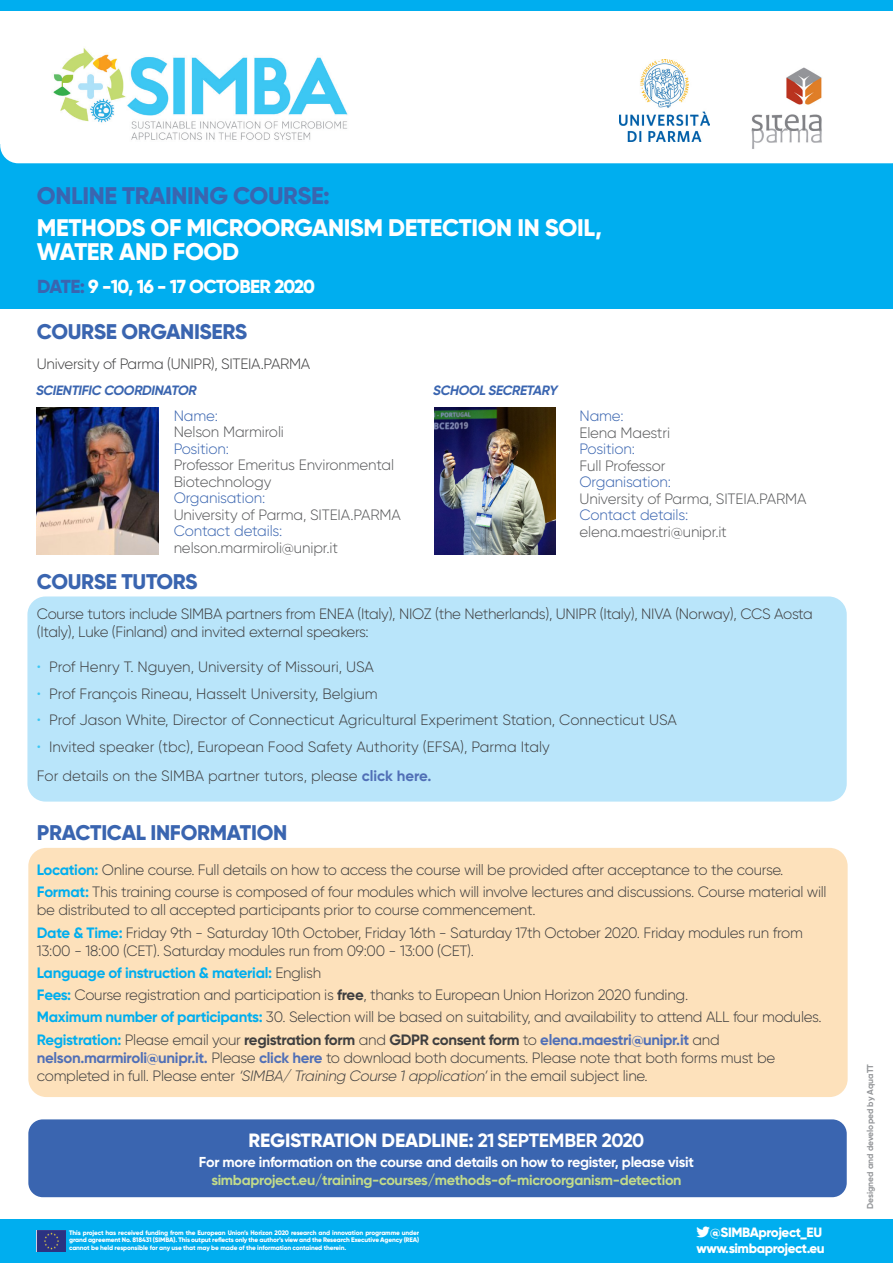
<style>
.page{position:relative;width:893px;height:1263px;background:#fff}
.page>*{position:absolute;margin:0;border:0;box-sizing:border-box;transform-origin:0 0}
.t1{font:800 24px/24px "Gilroy";letter-spacing:-.015em;color:#fff}
.t2{font:800 24px "Gilroy";letter-spacing:-.015em;color:#3a65b0}
.t3{font:800 21.15px "Gilroy";letter-spacing:-.015em;color:#3a65b0}
.t4{font:800 19.2px "Gilroy";letter-spacing:-.01em;color:#fff}
.t5{font:800 18.75px "Gilroy";letter-spacing:-.04em;color:#fff}
.t6{font:300 15px/18px "Gilroy";letter-spacing:-.02em;color:#3e3e3f}
.t7{font:300 15px "Gilroy";color:#3e3e3f}
.t8{font:300 15px/16.5px "Gilroy";letter-spacing:-.01em;color:#57585a}
.t9{font:700 15px "Gilroy";letter-spacing:-.02em;color:#3e3e3f}
.t10{font:300 15px "Gilroy";letter-spacing:-.01em;color:#3a65b0}
.t11{font:700 15px "Gilroy";letter-spacing:-.02em;color:#00aeef}
.t12{font:700 14.4px/18px "Gilroy";letter-spacing:-.02em;color:#c3dc8a;text-align:center}
.t13{font:italic 700 13.5px "Gilroy";color:#3a65b0}
.t14{font:800 13.5px "Gilroy";letter-spacing:-.03em;color:#fff}
.t15{font:700 8.55px "Gilroy";color:#939598}
.t16{font:800 6.6px/7.4px "Gilroy";letter-spacing:-.02em;color:#fff;text-align:justify}
.s1{color:#3a65b0}
.s2{color:#3bc7f4}
.s3{font-weight:700;color:#506fb6}
.s4{font-weight:700;color:#00aeef}
.s5{font-weight:300;color:#3e3e3f}
.s6{font-weight:700}
.s7{color:#00aeef}
.s8{font-weight:300}
.s9{color:#506fb6}
.s10{font-style:italic}
.s11{color:#fff}
</style>
<div class="page">
<div style="left:28px;top:848px;width:820px;height:249px;background:#fde1bb;border-radius:18px"></div>
<div style="left:0;top:1219px;width:893px;height:44px;background:#00aeef"></div>
<img style="left:37px;top:1231px;width:28px;height:20px">
<div style="left:28px;top:1119px;width:819px;height:78px;background:#3a65b0;border-radius:14px"></div>
<div style="left:0;top:145px;width:893px;height:164px;background:#00aeef"></div>
<svg style="left:0;top:10px;width:893px;height:153px"></svg>
<div style="left:27px;top:596px;width:820px;height:205px;background:#b9e5fa;border-radius:18px"></div>
<div style="left:0;top:0;width:893px;height:10px;background:#00aeef"></div>
<img style="left:37px;top:407px;width:121px;height:147px">
<img style="left:434px;top:407px;width:121px;height:147px">
<img style="left:38px;top:34px;width:329px;height:116px">
<img style="left:751px;top:67px;width:71px;height:82px">
<img style="left:620px;top:60px;width:90px;height:81px">
<p class="t2" style="left:37px;top:180px;width:294px">ONLINE TRAINING COURSE:</p>
<p class="t1" style="left:37px;top:216px;width:567px">METHODS OF MICROORGANISM DETECTION IN SOIL,<br>WATER AND FOOD</p>
<p class="t5" style="left:37px;top:274px;width:279px"><span class="s1">DATE:</span> 9 -10, 16 - 17 OCTOBER 2020</p>
<p class="t3" style="left:37px;top:319px;width:212px">COURSE ORGANISERS</p>
<p class="t6" style="left:37px;top:355px;width:275px">University of Parma (UNIPR), SITEIA.PARMA</p>
<p class="t13" style="left:35px;top:381px;width:165px">SCIENTIFIC COORDINATOR</p>
<p class="t13" style="left:433px;top:381px;width:129px">SCHOOL SECRETARY</p>
<p class="t10" style="left:174px;top:406px;width:46px">Name:</p>
<p class="t8" style="left:174px;top:423px;width:112px">Nelson Marmiroli</p>
<p class="t10" style="left:174px;top:439px;width:57px">Position:</p>
<p class="t8" style="left:174px;top:456px;width:222px">Professor Emeritus Environmental<br>Biotechnology</p>
<p class="t10" style="left:174px;top:489px;width:93px">Organisation:</p>
<p class="t8" style="left:174px;top:506px;width:229px">University of Parma, SITEIA.PARMA</p>
<p class="t10" style="left:174px;top:522px;width:110px">Contact details:</p>
<p class="t8" style="left:174px;top:539px;width:166px">nelson.marmiroli@unipr.it</p>
<p class="t10" style="left:579px;top:407px;width:46px">Name:</p>
<p class="t8" style="left:579px;top:424px;width:92px">Elena Maestri</p>
<p class="t10" style="left:579px;top:440px;width:57px">Position:</p>
<p class="t8" style="left:579px;top:457px;width:87px">Full Professor</p>
<p class="t10" style="left:579px;top:473px;width:93px">Organisation:</p>
<p class="t8" style="left:579px;top:490px;width:229px">University of Parma, SITEIA.PARMA</p>
<p class="t10" style="left:579px;top:506px;width:110px">Contact details:</p>
<p class="t8" style="left:579px;top:523px;width:149px">elena.maestri@unipr.it</p>
<p class="t3" style="left:37px;top:568px;width:162px">COURSE TUTORS</p>
<p class="t6" style="left:37px;top:605px;width:777px">Course tutors include SIMBA partners from ENEA (Italy), NIOZ (the Netherlands), UNIPR (Italy), NIVA (Norway), CCS Aosta (Italy), Luke (Finland) and invited external speakers:</p>
<p class="t7" style="left:37px;top:658px;width:339px"><span class="s2">•</span> Prof Henry T. Nguyen, University of Missouri, USA</p>
<p class="t7" style="left:37px;top:684px;width:342px"><span class="s2">•</span> Prof François Rineau, Hasselt University, Belgium</p>
<p class="t7" style="left:37px;top:711px;width:642px"><span class="s2">•</span> Prof Jason White, Director of Connecticut Agricultural Experiment Station, Connecticut USA</p>
<p class="t7" style="left:37px;top:737px;width:514px"><span class="s2">•</span> Invited speaker (tbc), European Food Safety Authority (EFSA), Parma Italy</p>
<p class="t7" style="left:37px;top:767px;width:396px">For details on the SIMBA partner tutors, please <span class="s3">click here.</span></p>
<p class="t3" style="left:37px;top:819px;width:252px">PRACTICAL INFORMATION</p>
<p class="t6" style="left:37px;top:861px;width:748px"><span class="s4">Location:</span> Online course. Full details on how to access the course will be provided after acceptance to the course.</p>
<p class="t6" style="left:37px;top:883px;width:791px"><span class="s4">Format:</span> This training course is composed of four modules which will involve lectures and discussions. Course material will be distributed to all accepted participants prior to course commencement.</p>
<p class="t6" style="left:37px;top:923px;width:768px"><span class="s4">Date &amp; Time:</span> Friday 9th - Saturday 10th October, Friday 16th - Saturday 17th October 2020. Friday modules run from<br>13:00 - 18:00 (CET). Saturday modules run from 09:00 - 13:00 (CET).</p>
<p class="t11" style="left:37px;top:963px;width:286px">Language of instruction &amp; material: <span class="s5">English</span></p>
<p class="t6" style="left:37px;top:986px;width:653px"><span class="s4">Fees:</span> Course registration and participation is <span class="s6">free</span>, thanks to European Union Horizon 2020 funding.</p>
<p class="t6" style="left:37px;top:1008px;width:786px"><span class="s4">Maximum number of participants:</span> 30. Selection will be based on suitability, and availability to attend ALL four modules.</p>
<p class="t9" style="left:37px;top:1030px;width:684px"><span class="s7">Registration:</span> <span class="s8">Please email your</span> registration form <span class="s8">and</span> GDPR consent form <span class="s8">to</span> <span class="s9">elena.maestri@unipr.it</span> <span class="s8">and</span></p>
<p class="t6" style="left:37px;top:1048px;width:740px"><span class="s3">nelson.marmiroli@unipr.it.</span> Please <span class="s3">click here</span> to download both documents. Please note that both forms must be completed in full. Please enter <span class="s10">‘SIMBA/ Training Course 1application’</span>in the email subject line.</p>
<p class="t4" style="left:249px;top:1128px;width:397px">REGISTRATION DEADLINE: <span class="s6">21SEPTEMBER 2020</span></p>
<p class="t12" style="left:199px;top:1152px;width:496px"><span class="s11">For more information on the course and details on how to register, please visit </span>simbaproject.eu/training-courses/methods-of-microorganism-detection</p>
<p class="t16" style="left:69px;top:1229px;width:352px">This project has received funding from the European Union’s Horizon 2020 research and innovation programme under grand agreement No. 818431 (SIMBA). This output reflects only the author’s view and the Research Executive Agency (REA) cannot be held responsible for any use that may be made of the information contained therein.</p>
<p class="t14" style="left:710px;top:1223px;width:113px">@SIMBAproject_EU</p>
<p class="t14" style="left:697px;top:1240px;width:130px">www.simbaproject.eu</p>
<p class="t15" style="left:865px;top:1209px;width:147px;rotate:-90deg">Designed and developed by AquaTT</p>
</div>
